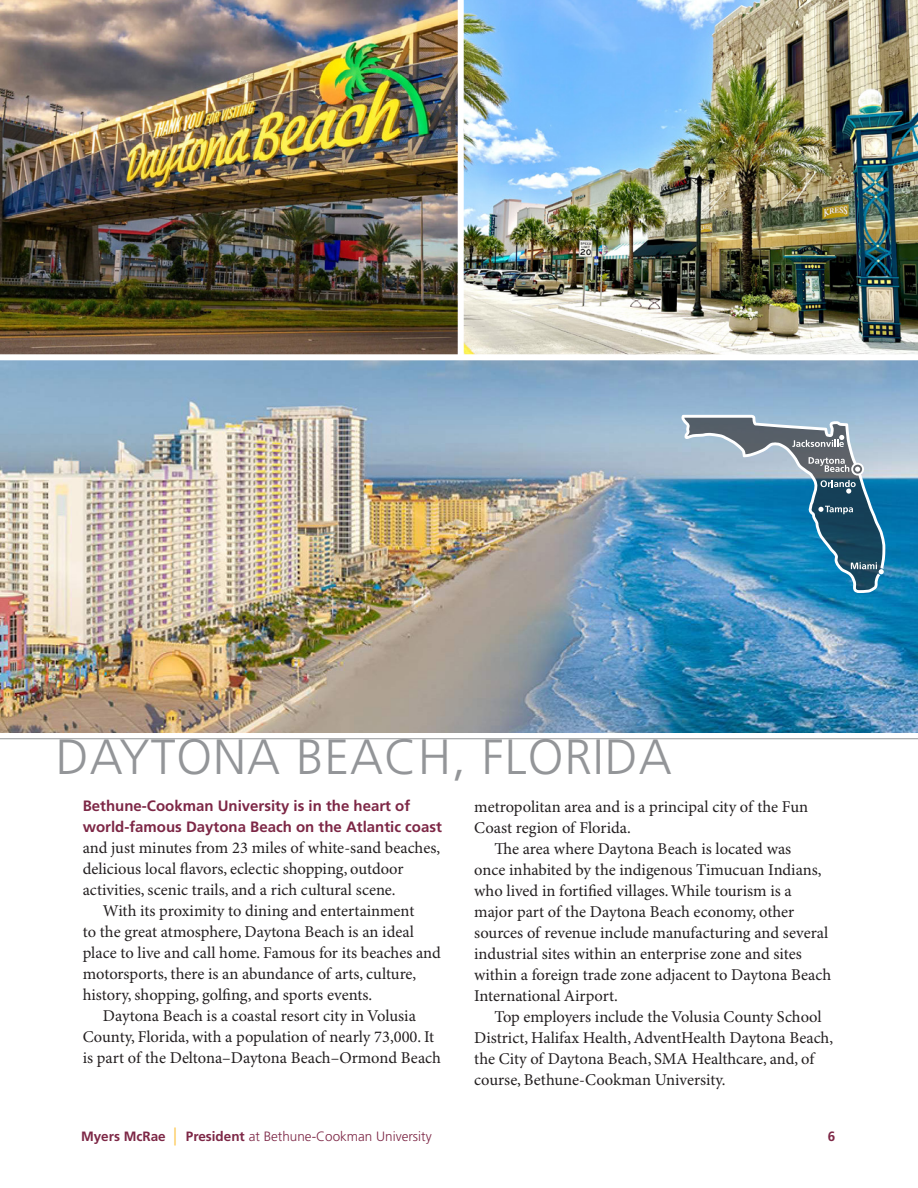
<style>
.page{position:relative;width:918px;height:1188px;background:#fff}
.page>*{position:absolute;margin:0;border:0;box-sizing:border-box;transform-origin:0 0}
.t1{font:300 49.5px "Frutiger LT Pro";letter-spacing:.02em;color:#939598}
.t2{font:16.5px/21px "Minion Pro";color:#231f20}
.t3{font:700 15px/21px "Frutiger LT Pro";color:#7d2746}
.t4{font:300 13.5px "Frutiger LT Pro";color:#7d2746}
.t5{font:700 13.5px "Frutiger LT Pro";color:#7d2746}
.s1{font-weight:700}
.s2{font-stretch:condensed;font-size:18px;color:#fcb619}
</style>
<div class="page">
<img style="left:0;top:0;width:918px;height:732px">
<div style="left:458px;top:0;width:6px;height:356px;background:#fff"></div>
<div style="left:0;top:354px;width:918px;height:6px;background:#fff"></div>
<svg style="left:680px;top:415px;width:205px;height:178px;background:#528eae"></svg>
<h1 class="t1" style="left:56px;top:728px;width:618px">DAYTONA BEACH, FLORIDA</h1>
<p class="t3" style="left:83px;top:796px;width:361px">Bethune-Cookman University is in the heart of world-famous Daytona Beach on the Atlantic coast</p>
<p class="t2" style="left:83px;top:838px;width:359px">and just minutes from 23 miles of white-sand beaches,</p>
<p class="t2" style="left:83px;top:859px;width:322px">delicious local flavors, eclectic shopping, outdoor</p>
<p class="t2" style="left:83px;top:880px;width:314px">activities, scenic trails, and a rich cultural scene.</p>
<p class="t2" style="left:103px;top:901px;width:313px">With its proximity to dining and entertainment</p>
<p class="t2" style="left:83px;top:922px;width:333px">to the great atmosphere, Daytona Beach is an ideal</p>
<p class="t2" style="left:83px;top:943px;width:360px">place to live and call home. Famous for its beaches and</p>
<p class="t2" style="left:83px;top:964px;width:335px">motorsports, there is an abundance of arts, culture,</p>
<p class="t2" style="left:83px;top:985px;width:291px">history, shopping, golfing, and sports events.</p>
<p class="t2" style="left:103px;top:1006px;width:314px">Daytona Beach is a coastal resort city in Volusia</p>
<p class="t2" style="left:83px;top:1027px;width:353px">County, Florida, with a population of nearly 73,000. It</p>
<p class="t2" style="left:83px;top:1048px;width:360px">is part of the Deltona–Daytona Beach–Ormond Beach</p>
<p class="t2" style="left:474px;top:797px;width:335px">metropolitan area and is a principal city of the Fun<br>Coast region of Florida.</p>
<p class="t2" style="left:474px;top:839px;width:358px;text-indent:20px">The area where Daytona Beach is located was<br>once inhabited by the indigenous Timucuan Indians, who lived in fortified villages. While tourism is a major part of the Daytona Beach economy, other sources of revenue include manufacturing and several industrial sites within an enterprise zone and sites within a foreign trade zone adjacent to Daytona Beach International Airport.</p>
<p class="t2" style="left:474px;top:1007px;width:361px;text-indent:20px">Top employers include the Volusia County School District, Halifax Health, AdventHealth Daytona Beach, the City of Daytona Beach, SMA Healthcare, and, of course, Bethune-Cookman University.</p>
<p class="t4" style="left:81px;top:1128px;width:352px"><span class="s1">Myers McRae</span> <span class="s2">|</span> <span class="s1">President</span> at Bethune-Cookman University</p>
<p class="t5" style="left:828px;top:1128px;width:9px">6</p>
</div>
